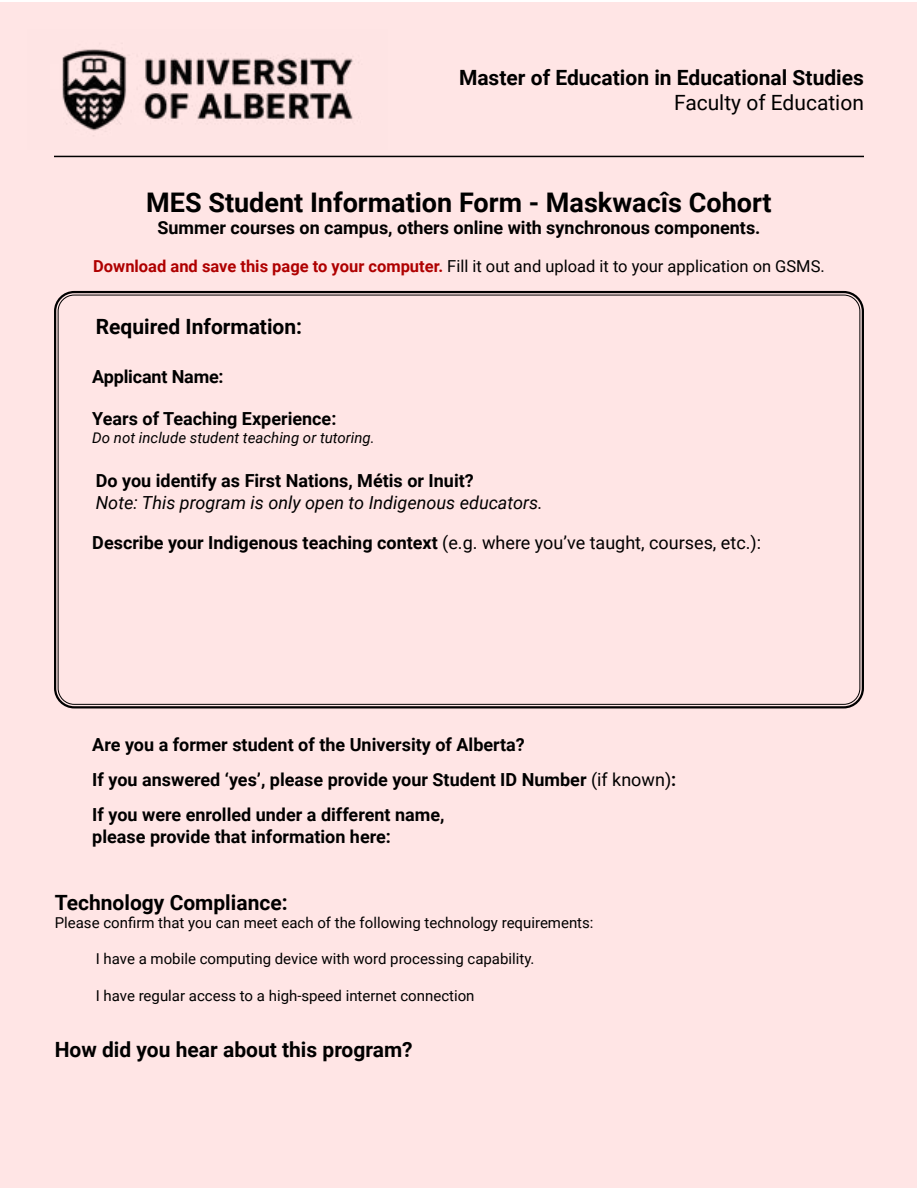
<style>
.page{position:relative;width:918px;height:1188px;background:#fff}
.page>*{position:absolute;margin:0;border:0;box-sizing:border-box;transform-origin:0 0}
.t1{font:700 27px "Roboto";color:#000}
.t2{font:700 21px "Roboto";color:#000}
.t3{font:21px "Roboto";color:#000}
.t4{font:700 18px/35.1px "Roboto";color:#000}
.t5{font:italic 18px "Roboto";color:#000}
.t6{font:16.5px "Roboto";color:#000}
.t7{font:15px "Roboto";color:#000}
.t8{font:italic 15px "Roboto";color:#000}
.s1{font-weight:700;color:#af0000}
.s2{font-weight:400}
</style>
<div class="page">
<div style="left:1px;top:3px;width:916px;height:1185px;background:#ffe5e5"></div>
<div style="left:54px;top:291px;width:810px;height:417px;border:2px solid #000;border-radius:19px"></div>
<hr style="left:54px;top:156px;width:810px;height:1px;background:#000">
<img style="left:62px;top:49px;width:291px;height:82px">
<p class="t2" style="left:459px;top:63px;width:406px">Master of Education in Educational Studies</p>
<p class="t3" style="left:674px;top:88px;width:191px">Faculty of Education</p>
<h1 class="t1" style="left:146px;top:184px;width:627px">MES Student Information Form - Maskwacîs Cohort</h1>
<p class="t4" style="left:157px;top:209px;width:605px">Summer courses on campus, others online with synchronous components.</p>
<p class="t6" style="left:93px;top:255px;width:733px"><span class="s1">Download and save this page to your computer.</span> Fill it out and upload it to your application on GSMS.</p>
<p class="t2" style="left:96px;top:311px;width:208px">Required Information:</p>
<p class="t4" style="left:92px;top:359px;width:133px">Applicant Name:</p>
<p class="t4" style="left:92px;top:400px;width:246px">Years of Teaching Experience:</p>
<p class="t8" style="left:92px;top:427px;width:284px">Do not include student teaching or tutoring.</p>
<p class="t4" style="left:96px;top:462px;width:380px">Do you identify as First Nations, Métis or Inuit?</p>
<p class="t5" style="left:96px;top:490px;width:449px">Note: This program is only open to Indigenous educators.</p>
<p class="t4" style="left:92px;top:524px;width:670px">Describe your Indigenous teaching context <span class="s2">(e.g. where you’ve taught, courses, etc.):</span></p>
<p class="t4" style="left:92px;top:726px;width:586px">Are you a former student of the University of Alberta?<br>If you answered ‘yes’, please provide your Student ID Number <span class="s2">(if known)</span>:<br>If you were enrolled under a different name,</p>
<p class="t4" style="left:92px;top:818px;width:300px">please provide that information here:</p>
<p class="t2" style="left:55px;top:888px;width:234px">Technology Compliance:</p>
<p class="t7" style="left:55px;top:912px;width:540px">Please confirm that you can meet each of the following technology requirements:</p>
<p class="t7" style="left:96px;top:948px;width:440px">I have a mobile computing device with word processing capability.</p>
<p class="t7" style="left:96px;top:985px;width:380px">I have regular access to a high-speed internet connection</p>
<p class="t2" style="left:55px;top:1034px;width:360px">How did you hear about this program?</p>
</div>
